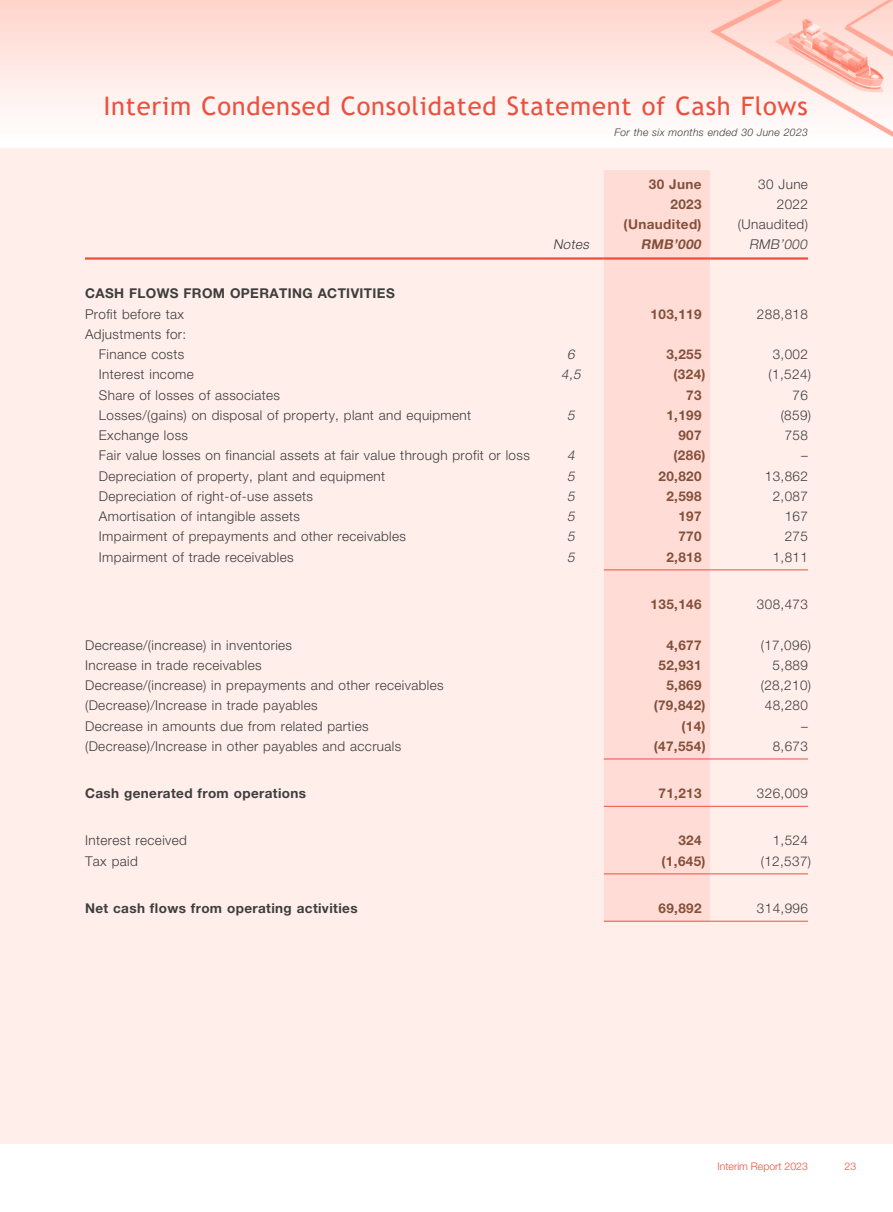
<style>
.page{position:relative;width:893px;height:1212px;background:#fff}
.page>*{position:absolute;margin:0;border:0;box-sizing:border-box;transform-origin:0 0}
.t1{font:25.5px "Trebuchet MS";letter-spacing:.03em;color:#ee4f3d}
.t2{font:300 13.5px/20.2px "Helvetica Neue LT Std";letter-spacing:.03em;color:#3e3e3f;text-align:right}
.t3{font:700 13.5px/20.2px "Helvetica Neue LT Std";letter-spacing:.03em;color:#84503b;text-align:right}
.t4{font:700 13.5px "Helvetica Neue LT Std";letter-spacing:.03em;color:#3e3e3f}
.t5{font:italic 300 13.5px "Helvetica Neue LT Std";color:#3e3e3f}
.t6{font:italic 700 13.5px "Helvetica Neue LT Std";color:#84503b}
.t7{font:italic 300 10.5px "Helvetica Neue LT Std";letter-spacing:.03em;color:#3e3e3f}
.t8{font:300 10.5px "Helvetica Neue LT Std";color:#ee4f3d}
</style>
<div class="page">
<img style="left:0;top:0;width:893px;height:149px">
<div style="left:0;top:149px;width:893px;height:995px;background:#ffeeea"></div>
<div style="left:604px;top:170px;width:106px;height:751px;background:#ffddd6"></div>
<hr style="left:85px;top:257px;width:455px;height:3px;background:#ee4f3d">
<hr style="left:540px;top:257px;width:64px;height:3px;background:#ee4f3d">
<hr style="left:604px;top:257px;width:106px;height:3px;background:#ee4f3d">
<hr style="left:710px;top:257px;width:98px;height:3px;background:#ee4f3d">
<hr style="left:604px;top:569px;width:106px;height:1px;background:#ee4f3d">
<hr style="left:710px;top:569px;width:98px;height:1px;background:#ee4f3d">
<hr style="left:604px;top:758px;width:106px;height:1px;background:#ee4f3d">
<hr style="left:710px;top:758px;width:98px;height:1px;background:#ee4f3d">
<hr style="left:604px;top:806px;width:106px;height:1px;background:#ee4f3d">
<hr style="left:710px;top:806px;width:98px;height:1px;background:#ee4f3d">
<hr style="left:604px;top:873px;width:106px;height:1px;background:#ee4f3d">
<hr style="left:710px;top:873px;width:98px;height:1px;background:#ee4f3d">
<hr style="left:604px;top:921px;width:106px;height:1px;background:#ee4f3d">
<hr style="left:710px;top:921px;width:98px;height:1px;background:#ee4f3d">
<h1 class="t1" style="left:103px;top:90px;width:706px">Interim Condensed Consolidated Statement of Cash Flows</h1>
<p class="t7" style="left:614px;top:126px;width:195px">For the six months ended 30 June 2023</p>
<p class="t3" style="left:649px;top:173px;width:54px">30 June<br>2023</p>
<p class="t2" style="left:758px;top:173px;width:51px">30 June<br>2022</p>
<p class="t3" style="left:624px;top:214px;width:80px">(Unaudited)</p>
<p class="t2" style="left:738px;top:214px;width:72px">(Unaudited)</p>
<p class="t5" style="left:553px;top:236px;width:40px">Notes</p>
<p class="t6" style="left:641px;top:236px;width:64px">RMB’000</p>
<p class="t5" style="left:749px;top:236px;width:62px">RMB’000</p>
<p class="t4" style="left:85px;top:285px;width:311px">CASH FLOWS FROM OPERATING ACTIVITIES</p>
<p class="t2" style="left:85px;top:303px;width:101px">Profit before tax</p>
<p class="t3" style="left:651px;top:303px;width:53px">103,119</p>
<p class="t2" style="left:757px;top:303px;width:53px">288,818</p>
<p class="t2" style="left:85px;top:324px;width:103px">Adjustments for:<br>Finance costs</p>
<p class="t5" style="left:567px;top:346px;width:12px">6</p>
<p class="t3" style="left:666px;top:344px;width:37px">3,255</p>
<p class="t2" style="left:773px;top:344px;width:37px">3,002</p>
<p class="t2" style="left:99px;top:364px;width:96px">Interest income</p>
<p class="t5" style="left:561px;top:366px;width:24px">4,5</p>
<p class="t3" style="left:674px;top:364px;width:34px">(324)</p>
<p class="t2" style="left:769px;top:364px;width:44px">(1,524)</p>
<p class="t2" style="left:99px;top:384px;width:183px">Share of losses of associates</p>
<p class="t3" style="left:686px;top:384px;width:17px">73</p>
<p class="t2" style="left:792px;top:384px;width:17px">76</p>
<p class="t2" style="left:99px;top:405px;width:374px">Losses/(gains) on disposal of property, plant and equipment</p>
<p class="t5" style="left:567px;top:407px;width:12px">5</p>
<p class="t3" style="left:666px;top:405px;width:37px">1,199</p>
<p class="t2" style="left:781px;top:405px;width:32px">(859)</p>
<p class="t2" style="left:99px;top:425px;width:91px">Exchange loss</p>
<p class="t3" style="left:678px;top:425px;width:25px">907</p>
<p class="t2" style="left:785px;top:425px;width:25px">758</p>
<p class="t2" style="left:99px;top:445px;width:432px">Fair value losses on financial assets at fair value through profit or loss</p>
<p class="t5" style="left:567px;top:447px;width:12px">4</p>
<p class="t3" style="left:674px;top:445px;width:34px">(286)</p>
<p class="t2" style="left:801px;top:445px;width:8px">–</p>
<p class="t2" style="left:99px;top:465px;width:288px">Depreciation of property, plant and equipment</p>
<p class="t5" style="left:567px;top:468px;width:12px">5</p>
<p class="t3" style="left:658px;top:465px;width:45px">20,820</p>
<p class="t2" style="left:765px;top:465px;width:45px">13,862</p>
<p class="t2" style="left:99px;top:486px;width:216px">Depreciation of right-of-use assets</p>
<p class="t5" style="left:567px;top:488px;width:12px">5</p>
<p class="t3" style="left:666px;top:486px;width:37px">2,598</p>
<p class="t2" style="left:773px;top:486px;width:37px">2,087</p>
<p class="t2" style="left:99px;top:506px;width:202px">Amortisation of intangible assets</p>
<p class="t5" style="left:567px;top:508px;width:12px">5</p>
<p class="t3" style="left:678px;top:506px;width:25px">197</p>
<p class="t2" style="left:785px;top:506px;width:25px">167</p>
<p class="t2" style="left:99px;top:526px;width:309px">Impairment of prepayments and other receivables</p>
<p class="t5" style="left:567px;top:528px;width:12px">5</p>
<p class="t3" style="left:678px;top:526px;width:25px">770</p>
<p class="t2" style="left:785px;top:526px;width:25px">275</p>
<p class="t2" style="left:99px;top:546px;width:196px">Impairment of trade receivables</p>
<p class="t5" style="left:567px;top:549px;width:12px">5</p>
<p class="t3" style="left:666px;top:546px;width:37px">2,818</p>
<p class="t2" style="left:773px;top:546px;width:37px">1,811</p>
<p class="t3" style="left:651px;top:594px;width:53px">135,146</p>
<p class="t2" style="left:757px;top:594px;width:53px">308,473</p>
<p class="t2" style="left:85px;top:634px;width:209px">Decrease/(increase) in inventories</p>
<p class="t3" style="left:666px;top:634px;width:37px">4,677</p>
<p class="t2" style="left:761px;top:634px;width:52px">(17,096)</p>
<p class="t2" style="left:85px;top:654px;width:178px">Increase in trade receivables</p>
<p class="t3" style="left:658px;top:654px;width:45px">52,931</p>
<p class="t2" style="left:773px;top:654px;width:37px">5,889</p>
<p class="t2" style="left:85px;top:675px;width:360px">Decrease/(increase) in prepayments and other receivables</p>
<p class="t3" style="left:666px;top:675px;width:37px">5,869</p>
<p class="t2" style="left:761px;top:675px;width:52px">(28,210)</p>
<p class="t2" style="left:85px;top:695px;width:234px">(Decrease)/Increase in trade payables</p>
<p class="t3" style="left:654px;top:695px;width:53px">(79,842)</p>
<p class="t2" style="left:765px;top:695px;width:45px">48,280</p>
<p class="t2" style="left:85px;top:715px;width:285px">Decrease in amounts due from related parties</p>
<p class="t3" style="left:681px;top:715px;width:26px">(14)</p>
<p class="t2" style="left:801px;top:715px;width:8px">–</p>
<p class="t2" style="left:85px;top:735px;width:318px">(Decrease)/Increase in other payables and accruals</p>
<p class="t3" style="left:654px;top:735px;width:53px">(47,554)</p>
<p class="t2" style="left:773px;top:735px;width:37px">8,673</p>
<p class="t4" style="left:85px;top:785px;width:223px">Cash generated from operations</p>
<p class="t3" style="left:658px;top:783px;width:45px">71,213</p>
<p class="t2" style="left:757px;top:783px;width:53px">326,009</p>
<p class="t2" style="left:85px;top:830px;width:103px">Interest received</p>
<p class="t3" style="left:678px;top:830px;width:25px">324</p>
<p class="t2" style="left:773px;top:830px;width:37px">1,524</p>
<p class="t2" style="left:85px;top:850px;width:54px">Tax paid</p>
<p class="t3" style="left:662px;top:850px;width:46px">(1,645)</p>
<p class="t2" style="left:761px;top:850px;width:52px">(12,537)</p>
<p class="t4" style="left:85px;top:900px;width:274px">Net cash flows from operating activities</p>
<p class="t3" style="left:658px;top:898px;width:45px">69,892</p>
<p class="t2" style="left:757px;top:898px;width:53px">314,996</p>
<p class="t8" style="left:717px;top:1159px;width:92px">Interim Report 2023</p>
<p class="t8" style="left:845px;top:1159px;width:13px">23</p>
</div>
